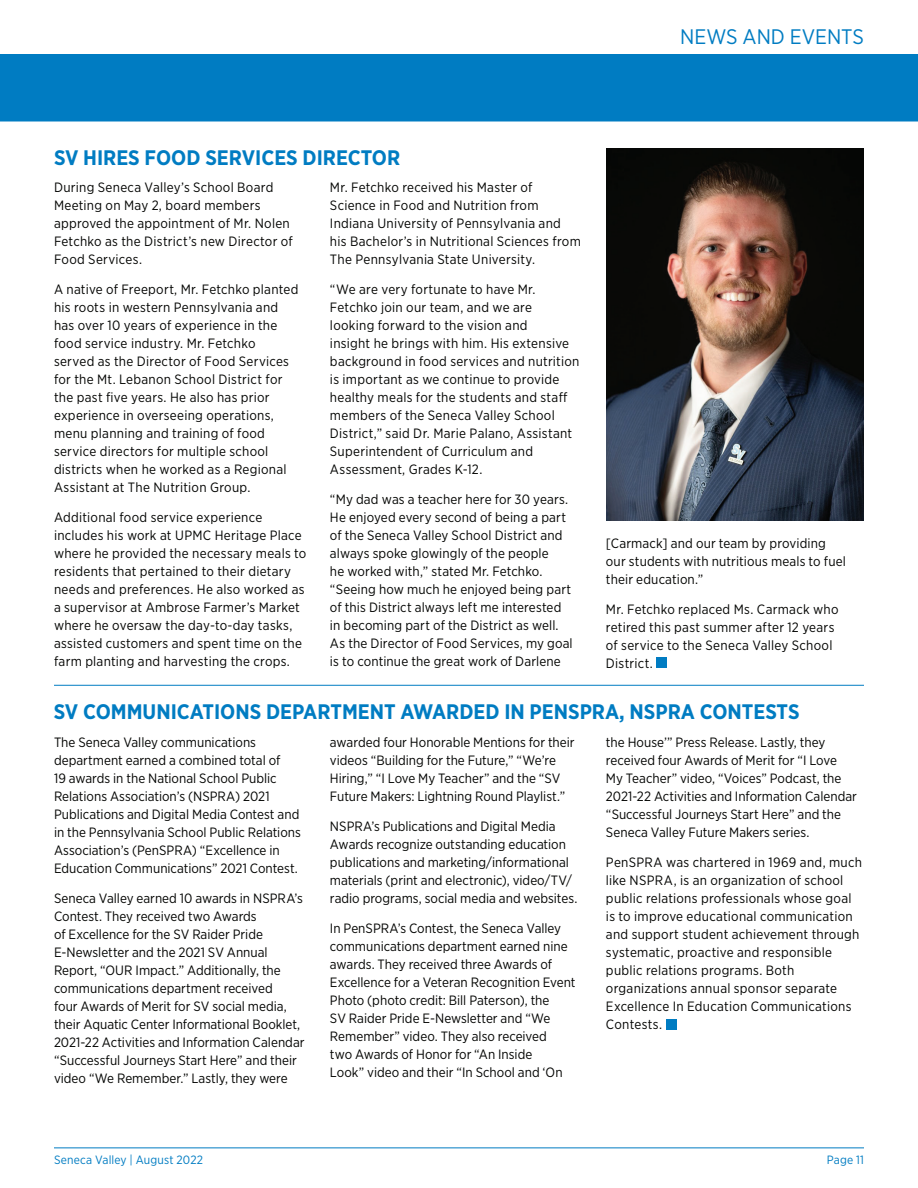
<style>
.page{position:relative;width:918px;height:1188px;background:#fff}
.page>*{position:absolute;margin:0;border:0;box-sizing:border-box;transform-origin:0 0}
.t1{font:700 21px "Gotham Narrow";color:#007cc2}
.t2{font:21px "Gotham Narrow";color:#007cc2}
.t3{font:13.5px/18px "Gotham Narrow";letter-spacing:.01em;color:#040503}
.t4{font:12px "Gotham Narrow";letter-spacing:.015em;color:#007cc2}
</style>
<div class="page">
<hr style="left:54px;top:1148px;width:810px;height:1px;background:#007cc2">
<div style="left:656px;top:657px;width:11px;height:11px;background:#007cc2"></div>
<img style="left:606px;top:148px;width:258px;height:373px">
<div style="left:0;top:54px;width:918px;height:68px;background:#007cc2"></div>
<div style="left:666px;top:1019px;width:10px;height:10px;background:#007cc2"></div>
<hr style="left:54px;top:685px;width:810px;height:1px;background:#007cc2">
<h1 class="t2" style="left:680px;top:23px;width:185px">NEWS AND EVENTS</h1>
<h1 class="t1" style="left:54px;top:144px;width:348px">SV HIRES FOOD SERVICES DIRECTOR</h1>
<p class="t3" style="left:54px;top:178px;width:240px">During Seneca Valley’s School Board<br>Meeting on May 2, board members approved the appointment of Mr. Nolen<br>Fetchko as the District’s new Director of<br>Food Services.</p>
<p class="t3" style="left:54px;top:280px;width:246px">A native of Freeport, Mr. Fetchko planted his roots in western Pennsylvania and has over 10 years of experience in the food service industry. Mr. Fetchko served as the Director of Food Services for the Mt. Lebanon School District for the past five years. He also has prior experience in overseeing operations, menu planning and training of food service directors for multiple school districts when he worked as a Regional Assistant at The Nutrition Group.</p>
<p class="t3" style="left:54px;top:508px;width:254px">Additional food service experience includes his work at UPMC Heritage Place where he provided the necessary meals to residents that pertained to their dietary needs and preferences. He also worked as a supervisor at Ambrose Farmer’s Market where he oversaw the day-to-day tasks, assisted customers and spent time on the farm planting and harvesting the crops.</p>
<p class="t3" style="left:330px;top:178px;width:252px">Mr. Fetchko received his Master of Science in Food and Nutrition from Indiana University of Pennsylvania and his Bachelor’s in Nutritional Sciences from The Pennsylvania State University.</p>
<p class="t3" style="left:330px;top:280px;width:251px">“We are very fortunate to have Mr.<br>Fetchko join our team, and we are looking forward to the vision and<br>insight he brings with him. His extensive background in food services and nutrition is important as we continue to provide healthy meals for the students and staff members of the Seneca Valley School District,” said Dr. Marie Palano, Assistant Superintendent of Curriculum and Assessment, Grades K-12.</p>
<p class="t3" style="left:330px;top:490px;width:244px">“My dad was a teacher here for 30 years.<br>He enjoyed every second of being a part of the Seneca Valley School District and always spoke glowingly of the people<br>he worked with,” stated Mr. Fetchko. “Seeing how much he enjoyed being part of this District always left me interested in becoming part of the District as well.<br>As the Director of Food Services, my goal is to continue the great work of Darlene</p>
<p class="t3" style="left:606px;top:534px;width:242px">[Carmack] and our team by providing our students with nutritious meals to fuel their education.”</p>
<p class="t3" style="left:606px;top:600px;width:234px">Mr. Fetchko replaced Ms. Carmack who retired this past summer after 12 years of service to the Seneca Valley School<br>District.</p>
<h1 class="t1" style="left:54px;top:698px;width:747px">SV COMMUNICATIONS DEPARTMENT AWARDED IN PENSPRA, NSPRA CONTESTS</h1>
<p class="t3" style="left:54px;top:733px;width:248px">The Seneca Valley communications department earned a combined total of<br>19 awards in the National School Public Relations Association’s (NSPRA) 2021<br>Publications and Digital Media Contest and in the Pennsylvania School Public Relations Association’s (PenSPRA) “Excellence in Education Communications” 2021 Contest.</p>
<p class="t3" style="left:54px;top:889px;width:252px">Seneca Valley earned 10 awards in NSPRA’s Contest. They received two Awards<br>of Excellence for the SV Raider Pride E-Newsletter and the 2021 SV Annual Report, “OUR Impact.” Additionally, the communications department received<br>four Awards of Merit for SV social media, their Aquatic Center Informational Booklet, 2021-22 Activities and Information Calendar “Successful Journeys Start Here” and their video “We Remember.” Lastly, they were</p>
<p class="t3" style="left:606px;top:733px;width:252px">the House’” Press Release. Lastly, they received four Awards of Merit for “I Love My Teacher” video, “Voices” Podcast, the 2021-22 Activities and Information Calendar “Successful Journeys Start Here” and the Seneca Valley Future Makers series.</p>
<p class="t3" style="left:606px;top:853px;width:258px">PenSPRA was chartered in 1969 and, much like NSPRA, is an organization of school public relations professionals whose goal is to improve educational communication and support student achievement through systematic, proactive and responsible public relations programs. Both organizations annual sponsor separate Excellence In Education Communications Contests.</p>
<p class="t3" style="left:330px;top:733px;width:246px">awarded four Honorable Mentions for their videos “Building for the Future,” “We’re Hiring,” “I Love My Teacher” and the “SV Future Makers: Lightning Round Playlist.”</p>
<p class="t3" style="left:330px;top:817px;width:249px">NSPRA’s Publications and Digital Media Awards recognize outstanding education publications and marketing/informational materials (print and electronic), video/TV/ radio programs, social media and websites.</p>
<p class="t3" style="left:330px;top:919px;width:247px">In PenSPRA’s Contest, the Seneca Valley communications department earned nine awards. They received three Awards of Excellence for a Veteran Recognition Event Photo (photo credit: Bill Paterson), the<br>SV Raider Pride E-Newsletter and “We Remember” video. They also received<br>two Awards of Honor for “An Inside<br>Look” video and their “In School and ‘On</p>
<p class="t4" style="left:54px;top:1153px;width:151px">Seneca Valley | August 2022</p>
<p class="t4" style="left:827px;top:1153px;width:39px">Page 11</p>
</div>
